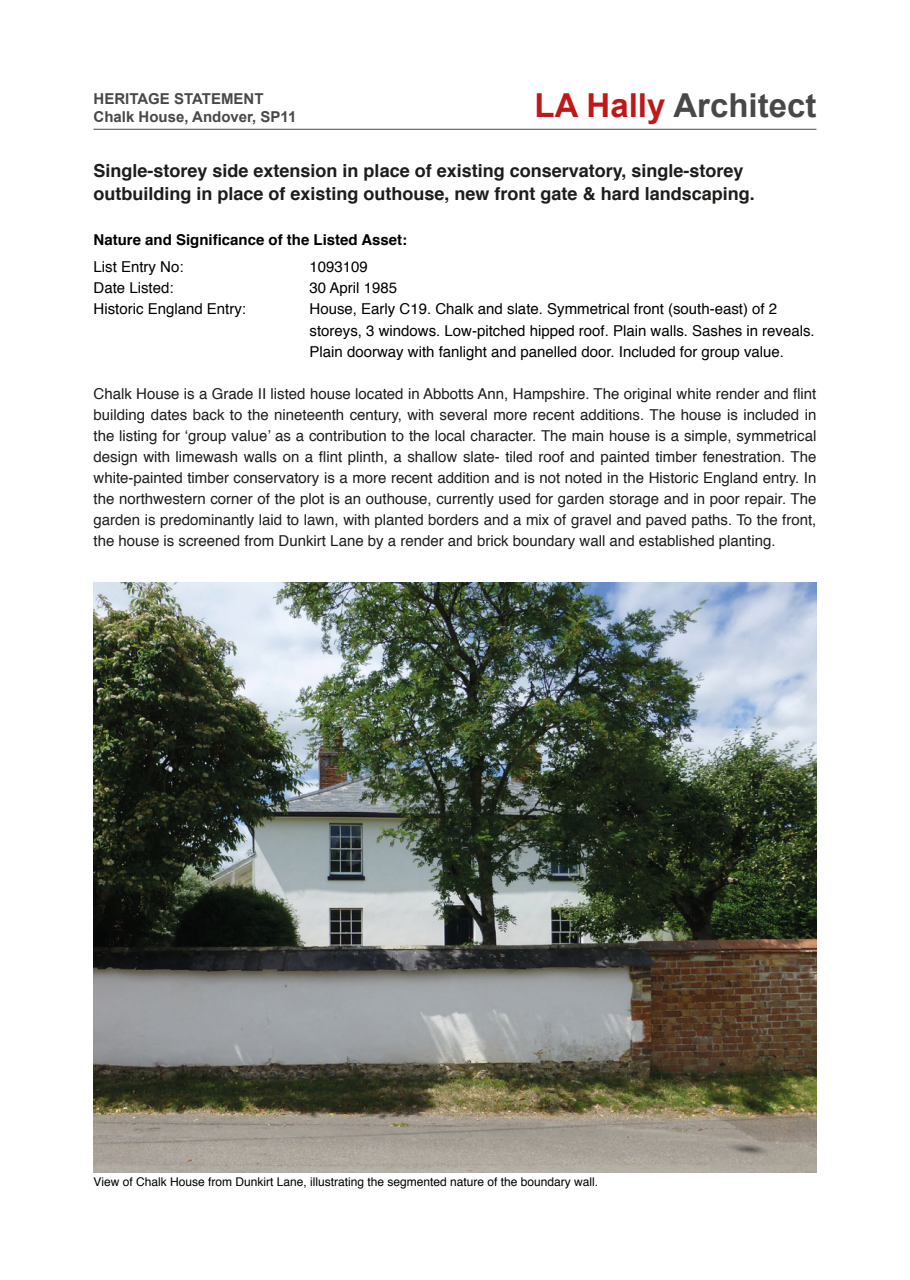
<style>
.page{position:relative;width:910px;height:1280px;background:#fff}
.page>*{position:absolute;margin:0;border:0;box-sizing:border-box;transform-origin:0 0}
.t1{font:700 33px "Arial";color:#494849}
.t2{font:700 18px/22.5px "Helvetica";color:#1d1d1b}
.t3{font:15px/21px "Helvetica";color:#1d1d1b;text-align:justify}
.t4{font:15px "Helvetica";color:#000}
.t5{font:700 15px/18px "Arial";color:#494849}
.t6{font:700 15px "Helvetica";color:#000}
.t7{font:12px "Helvetica";color:#000}
.s1{color:#be1818}
</style>
<div class="page">
<hr style="left:94px;top:129px;width:722px;height:1px;background:#494849">
<img style="left:94px;top:583px;width:722px;height:589px">
<p class="t5" style="left:94px;top:91px;width:204px">HERITAGE STATEMENT<br>Chalk House, Andover, SP11</p>
<h1 class="t1" style="left:535px;top:84px;width:283px"><span class="s1">LA Hally</span> Architect</h1>
<p class="t2" style="left:94px;top:160px;width:663px">Single-storey side extension in place of existing conservatory, single-storey outbuilding in place of existing outhouse, new front gate &amp; hard landscaping.</p>
<p class="t6" style="left:94px;top:228px;width:315px">Nature and Significance of the Listed Asset:</p>
<p class="t4" style="left:94px;top:256px;width:92px">List Entry No:</p>
<p class="t4" style="left:310px;top:256px;width:60px">1093109</p>
<p class="t4" style="left:94px;top:277px;width:82px">Date Listed:</p>
<p class="t4" style="left:310px;top:277px;width:89px">30 April 1985</p>
<p class="t4" style="left:94px;top:298px;width:154px">Historic England Entry:</p>
<p class="t4" style="left:310px;top:298px;width:469px">House, Early C19. Chalk and slate. Symmetrical front (south-east) of 2</p>
<p class="t4" style="left:310px;top:319px;width:507px">storeys, 3 windows. Low-pitched hipped roof. Plain walls. Sashes in reveals.</p>
<p class="t4" style="left:310px;top:340px;width:476px">Plain doorway with fanlight and panelled door. Included for group value.</p>
<p class="t3" style="left:94px;top:383px;width:724px">Chalk House is a Grade II listed house located in Abbotts Ann, Hampshire. The original white render and flint building dates back to the nineteenth century, with several more recent additions. The house is included in the listing for ‘group value’ as a contribution to the local character. The main house is a simple, symmetrical design with limewash walls on a flint plinth, a shallow slate- tiled roof and painted timber fenestration. The white-painted timber conservatory is a more recent addition and is not noted in the Historic England entry. In the northwestern corner of the plot is an outhouse, currently used for garden storage and in poor repair. The garden is predominantly laid to lawn, with planted borders and a mix of gravel and paved paths. To the front, the house is screened from Dunkirt Lane by a render and brick boundary wall and established planting.</p>
<p class="t7" style="left:94px;top:1173px;width:506px">View of Chalk House from Dunkirt Lane, illustrating the segmented nature of the boundary wall.</p>
</div>
